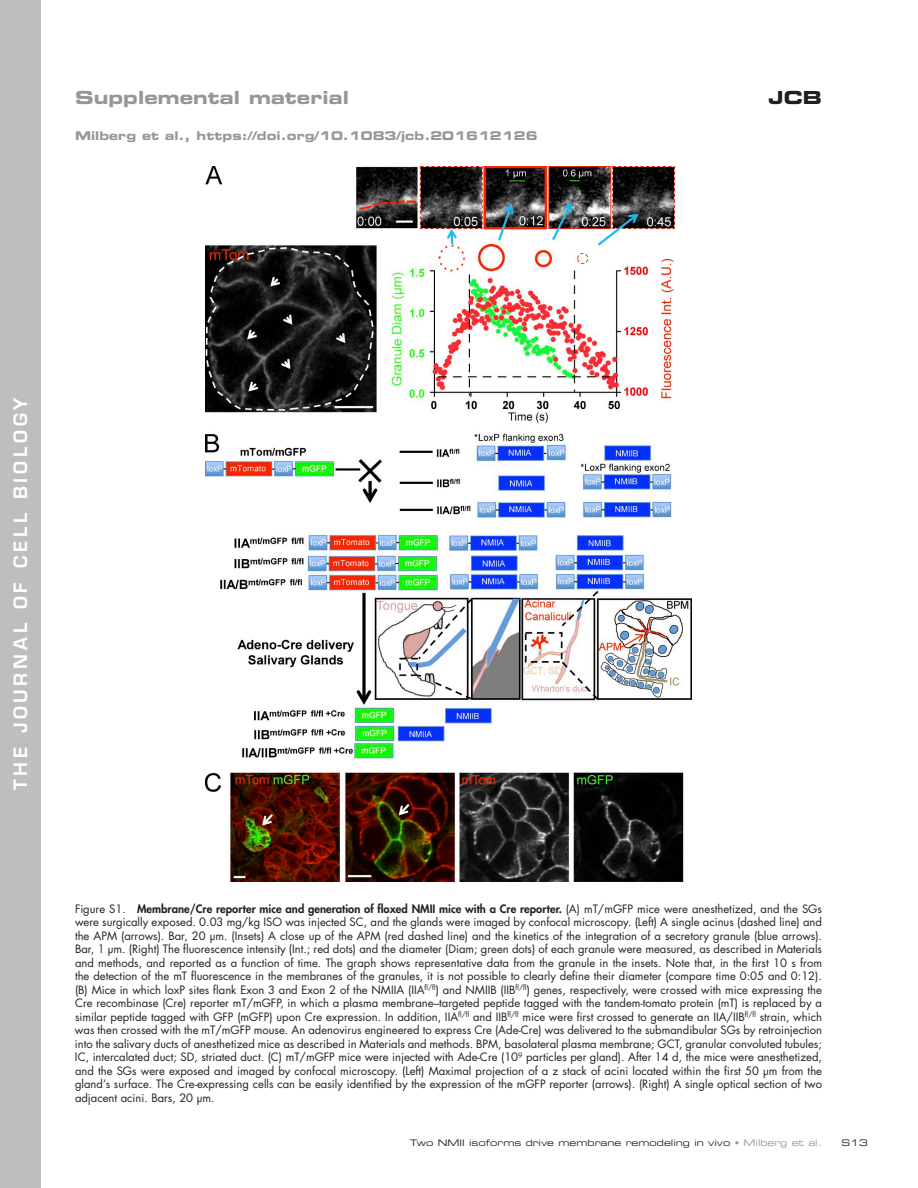
<style>
.page{position:relative;width:918px;height:1188px;background:#fff}
.page>*{position:absolute;margin:0;border:0;box-sizing:border-box;transform-origin:0 0}
.t1{font:600 18px "Eurostile LT Std";letter-spacing:.205em;color:#fff}
.t2{font:18px "Eurostile LT Std Bold Ex 2";letter-spacing:.005em;color:#949698}
.t3{font:18px "Eurostile LT Std Bold Ex 2";color:#231f20}
.t4{font:12px "Eurostile LT Std Bold Ex 2";letter-spacing:.005em;color:#949698}
.t5{font:11.25px/13.5px "Futura Std";color:#231f20;text-align:justify}
.t6{font:9px "Eurostile LT Std Ex 2";color:#231f20}
.s1{font-weight:800}
.s2{color:#949698}
</style>
<div class="page">
<div style="left:0;top:0;width:40px;height:1188px;background:#bcbec0"></div>
<img style="left:206px;top:166px;width:486px;height:715px">
<h1 class="t2" style="left:75px;top:85px;width:275px">Supplemental material</h1>
<p class="t4" style="left:75px;top:127px;width:464px">Milberg et al., https://doi.org/10.1083/jcb.201612126</p>
<h1 class="t3" style="left:769px;top:84px;width:55px">JCB</h1>
<h1 class="t1" style="left:9px;top:790px;width:395px;rotate:-90deg">THE JOURNAL OF CELL BIOLOGY</h1>
<p class="t5" style="left:75px;top:902px;width:749px">Figure S1. <span class="s1">Membrane/Cre reporter mice and generation of floxed NMII mice with a Cre reporter.</span> (A) mT/mGFP mice were anesthetized, and the SGs were surgically exposed. 0.03 mg/kg ISO was injected SC, and the glands were imaged by confocal microscopy. (Left) A single acinus (dashed line) and the APM (arrows). Bar, 20 µm. (Insets) A close up of the APM (red dashed line) and the kinetics of the integration of a secretory granule (blue arrows).<br>Bar, 1 µm. (Right) The fluorescence intensity (Int.; red dots) and the diameter (Diam; green dots) of each granule were measured, as described in Materials and methods, and reported as a function of time. The graph shows representative data from the granule in the insets. Note that, in the first 10 s from the detection of the mT fluorescence in the membranes of the granules, it is not possible to clearly define their diameter (compare time 0:05 and 0:12). (B) Mice in which loxP sites flank Exon 3 and Exon 2 of the NMIIA (IIA<sup>fl/fl</sup>) and NMIIB (IIB<sup>fl/fl</sup>) genes, respectively, were crossed with mice expressing the Cre recombinase (Cre) reporter mT/mGFP, in which a plasma membrane–targeted peptide tagged with the tandem-tomato protein (mT) is replaced by a similar peptide tagged with GFP (mGFP) upon Cre expression. In addition, IIA<sup>fl/fl</sup> and IIB<sup>fl/fl</sup> mice were first crossed to generate an IIA/IIB<sup>fl/fl</sup> strain, which was then crossed with the mT/mGFP mouse. An adenovirus engineered to express Cre (Ade-Cre) was delivered to the submandibular SGs by retroinjection into the salivary ducts of anesthetized mice as described in Materials and methods. BPM, basolateral plasma membrane; GCT, granular convoluted tubules; IC, intercalated duct; SD, striated duct. (C) mT/mGFP mice were injected with Ade-Cre (10<sup>9</sup> particles per gland). After 14 d, the mice were anesthetized, and the SGs were exposed and imaged by confocal microscopy. (Left) Maximal projection of a z stack of acini located within the first 50 µm from the gland’s surface. The Cre-expressing cells can be easily identified by the expression of the mGFP reporter (arrows). (Right) A single optical section of two adjacent acini. Bars, 20 µm.</p>
<p class="t6" style="left:410px;top:1136px;width:414px">Two NMII isoforms drive membrane remodeling in vivo <span class="s2">• Milberg et al.</span></p>
<p class="t6" style="left:842px;top:1136px;width:28px">S13</p>
</div>
